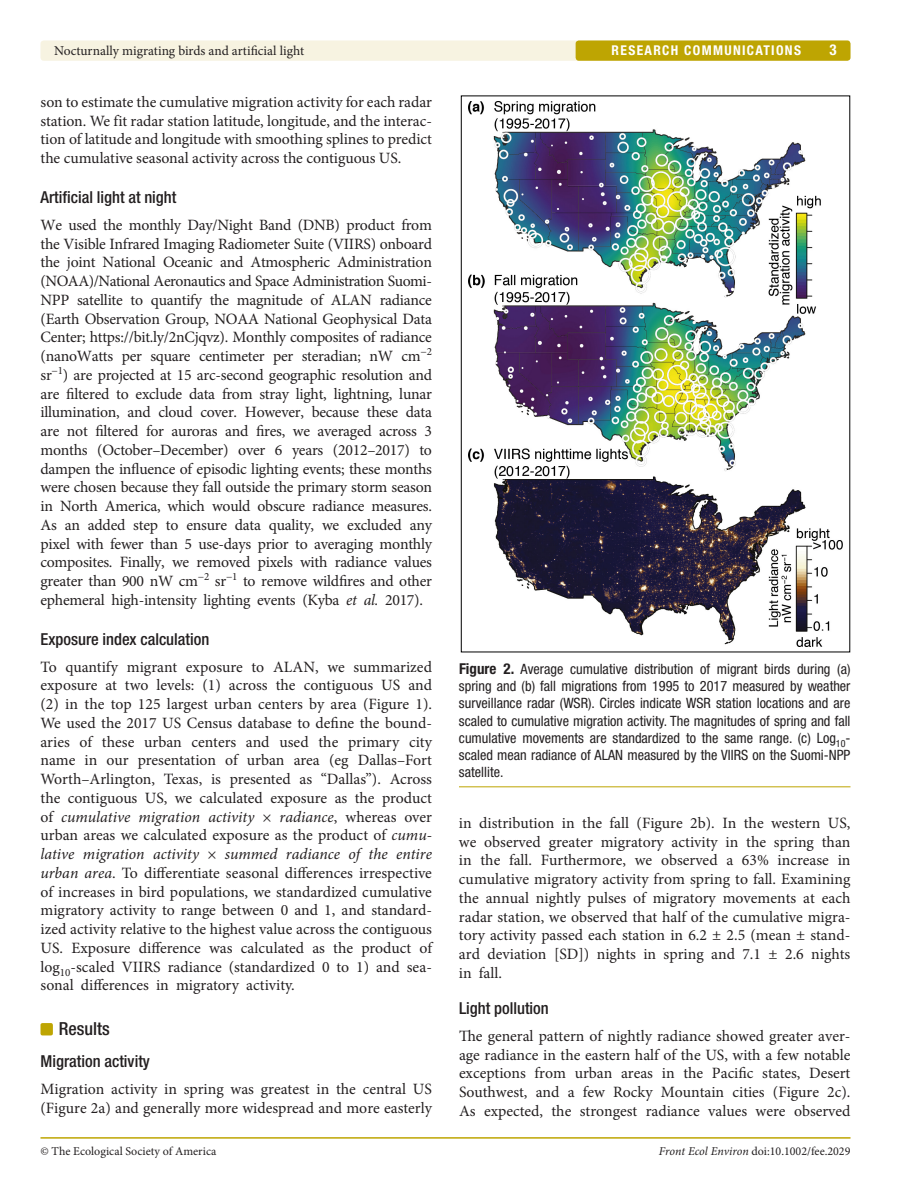
<style>
.page{position:relative;width:918px;height:1188px;background:#fff}
.page>*{position:absolute;margin:0;border:0;box-sizing:border-box;transform-origin:0 0}
.t1{font:500 condensed 18px "Helvetica Neue LT Std";color:#231f20}
.t2{font:500 condensed 16.5px "Helvetica Neue LT Std";color:#231f20}
.t3{font:15.75px/18.8px "Minion Pro";color:#231f20;text-align:justify}
.t4{font:700 condensed 15px "Helvetica Neue LT Std";color:#fff}
.t5{font:condensed 14.25px/17.2px "Helvetica Neue LT Std";color:#231f20;text-align:justify}
.t6{font:13.5px "Minion Pro";color:#231f20}
.t7{font:700 condensed 13.5px "Helvetica Neue LT Std";letter-spacing:.1em;color:#fff}
.t8{font:12px "Minion Pro";color:#231f20}
.s1{font-style:italic}
.s2{font-weight:700;font-size:15px}
</style>
<div class="page">
<hr style="left:40px;top:1137px;width:810px;height:2px;background:#bea502">
<div style="left:40px;top:40px;width:811px;height:21px;background:#f7f3e1;border-radius:3px"></div>
<div style="left:576px;top:40px;width:274px;height:21px;background:#bea502;border-radius:3px"></div>
<div style="left:41px;top:1023px;width:12px;height:12px;background:#bea502;border-radius:2px"></div>
<hr style="left:459px;top:786px;width:391px;height:1px;background:#bea502">
<img style="left:468px;top:102px;width:375px;height:544px">
<p class="t6" style="left:54px;top:42px;width:252px">Nocturnally migrating birds and artificial light</p>
<p class="t7" style="left:612px;top:42px;width:191px">RESEARCH COMMUNICATIONS</p>
<p class="t4" style="left:829px;top:41px;width:9px">3</p>
<p class="t3" style="left:40px;top:93px;width:393px">son to estimate the cumulative migration activity for each radar station. We fit radar station latitude, longitude, and the interac&shy;tion of latitude and longitude with smoothing splines to predict the cumulative seasonal activity across the contiguous US.</p>
<p class="t2" style="left:40px;top:187px;width:137px">Artificial light at night</p>
<p class="t3" style="left:40px;top:216px;width:393px">We used the monthly Day/Night Band (DNB) product from the Visible Infrared Imaging Radiometer Suite (VIIRS) onboard the joint National Oceanic and Atmospheric Administration (NOAA)/National Aeronautics and Space Administration Suomi-NPP satellite to quantify the magnitude of ALAN radiance (Earth Observation Group, NOAA National Geophysical Data Center; https://bit.ly/2nCjqvz). Monthly composites of radiance (nanoWatts per square centimeter per steradian; nW cm<sup>−2 </sup>sr<sup>−1</sup>) are projected at 15 arc-second geographic resolution and are filtered to exclude data from stray light, lightning, lunar illumination, and cloud cover. However, because these data are not filtered for auroras and fires, we averaged across 3 months (October–December) over 6 years (2012–2017) to dampen the influence of episodic lighting events; these months were chosen because they fall outside the primary storm season in North America, which would obscure radiance measures.<br>As an added step to ensure data quality, we excluded any pixel with fewer than 5 use-days prior to averaging monthly composites. Finally, we removed pixels with radiance values greater than 900 nW cm<sup>−2</sup> sr<sup>−1</sup> to remove wildfires and other ephemeral high-intensity lighting events (Kyba <span class="s1">et al.</span> 2017).</p>
<p class="t2" style="left:40px;top:629px;width:170px">Exposure index calculation</p>
<p class="t3" style="left:40px;top:657px;width:393px">To quantify migrant exposure to ALAN, we summarized exposure at two levels: (1) across the contiguous US and (2) in the top 125 largest urban centers by area (Figure 1).<br>We used the 2017 US Census database to define the bound&shy;aries of these urban centers and used the primary city name in our presentation of urban area (eg Dallas–Fort Worth–Arlington, Texas, is presented as “Dallas”). Across the contiguous US, we calculated exposure as the product of <span class="s1">cumulative migration activity</span> × <span class="s1">radiance</span>, whereas over urban areas we calculated exposure as the product of <span class="s1">cumu&shy;lative migration activity</span> × <span class="s1">summed radiance of the entire urban area</span>. To differentiate seasonal differences irrespective of increases in bird populations, we standardized cumulative migratory activity to range between 0 and 1, and standard&shy;ized activity relative to the highest value across the contiguous US. Exposure difference was calculated as the product of log<sub>10</sub>-scaled VIIRS radiance (standardized 0 to 1) and sea&shy;sonal differences in migratory activity.</p>
<p class="t1" style="left:59px;top:1018px;width:52px">Results</p>
<p class="t2" style="left:40px;top:1051px;width:111px">Migration activity</p>
<p class="t3" style="left:40px;top:1080px;width:393px">Migration activity in spring was greatest in the central US (Figure 2a) and generally more widespread and more easterly</p>
<p class="t5" style="left:459px;top:660px;width:393px"><span class="s2">Figure 2.</span> Average cumulative distribution of migrant birds during (a) spring and (b) fall migrations from 1995 to 2017 measured by weather surveillance radar (WSR). Circles indicate WSR station locations and are scaled to cumulative migration activity. The magnitudes of spring and fall cumulative movements are standardized to the same range. (c) Log<sub>10</sub>- scaled mean radiance of ALAN measured by the VIIRS on the Suomi-NPP satellite.</p>
<p class="t3" style="left:459px;top:814px;width:393px">in distribution in the fall (Figure 2b). In the western US, we observed greater migratory activity in the spring than in the fall. Furthermore, we observed a 63% increase in cumulative migratory activity from spring to fall. Examining the annual nightly pulses of migratory movements at each radar station, we observed that half of the cumulative migra&shy;tory activity passed each station in 6.2 ± 2.5 (mean ± stand&shy;ard deviation [SD]) nights in spring and 7.1 ± 2.6 nights in fall.</p>
<p class="t2" style="left:459px;top:998px;width:91px">Light pollution</p>
<p class="t3" style="left:459px;top:1027px;width:393px">The general pattern of nightly radiance showed greater aver&shy;age radiance in the eastern half of the US, with a few notable exceptions from urban areas in the Pacific states, Desert Southwest, and a few Rocky Mountain cities (Figure 2c).<br>As expected, the strongest radiance values were observed</p>
<p class="t8" style="left:40px;top:1144px;width:177px">© The Ecological Society of America</p>
<p class="t8" style="left:659px;top:1144px;width:193px"><span class="s1">Front Ecol Environ</span> doi:10.1002/fee.2029</p>
</div>
